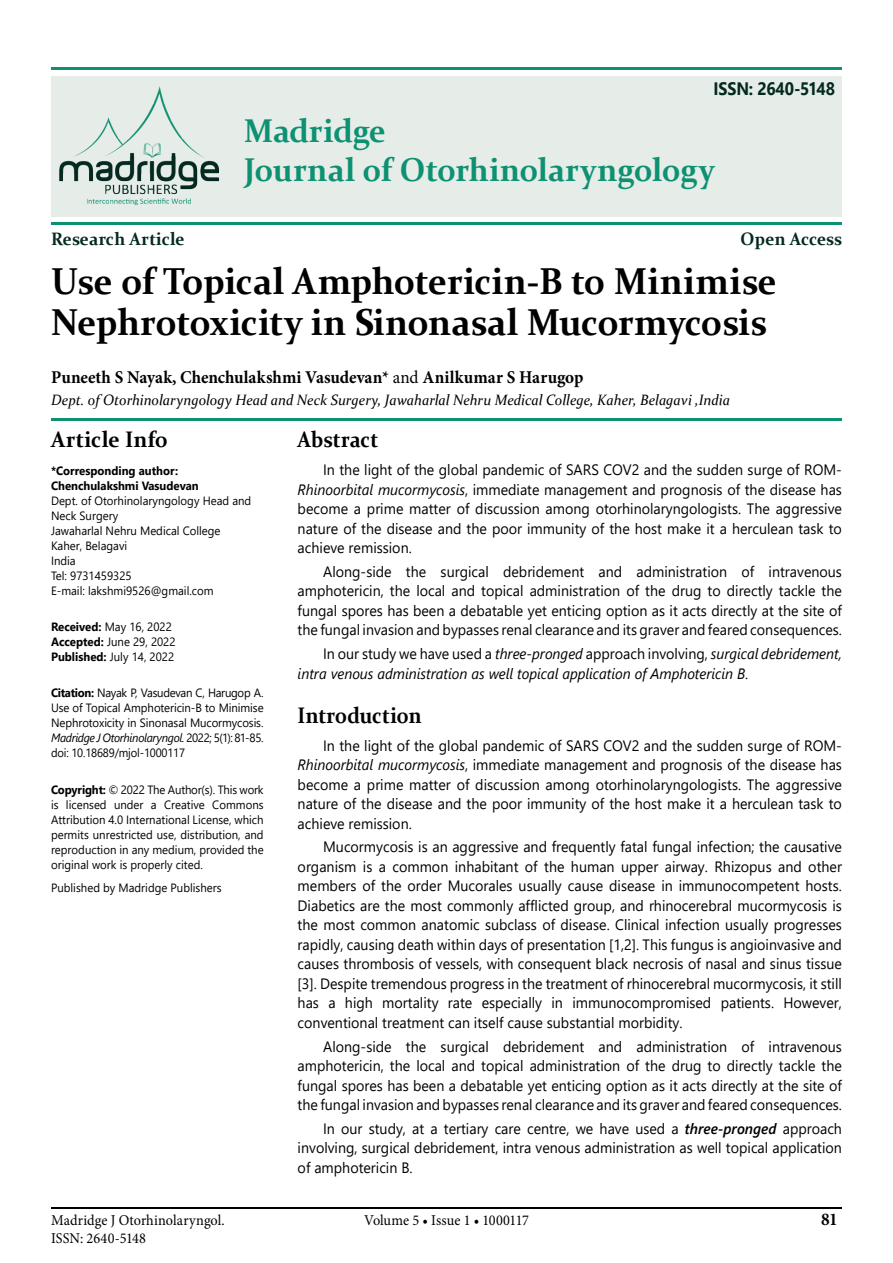
<style>
.page{position:relative;width:893px;height:1263px;background:#fff}
.page>*{position:absolute;margin:0;border:0;box-sizing:border-box;transform-origin:0 0}
.t1{font:700 37.5px/40.5px "Constantia";letter-spacing:-.01em;color:#000;scale:.95 1}
.t2{font:700 33px "Constantia";letter-spacing:-.005em;color:#0e9172;scale:.95 1}
.MainHeading{font:700 22.5px "Constantia";letter-spacing:.005em;color:#000;scale:.9 1}
.MainHeading-2{font:700 22.5px "Constantia";letter-spacing:.005em;color:#000;scale:.95 1}
.AuthorNames{font:700 18px "Minion Pro";color:#000;scale:.95 1}
.t3{font:700 18px "Constantia";color:#032920;scale:.95 1}
.t4{font:700 18px "Segoe UI";letter-spacing:-.01em;color:#032920;scale:.9 1}
.BodyText2ndPara{font:15px/19.5px "Segoe UI";color:#000;text-align:justify;scale:.95 1}
.BodyText1stPara{font:15px/19.5px "Segoe UI";color:#000;text-align:justify;scale:.95 1}
.BodyText2ndPara-2{font:italic 15px/19.5px "Segoe UI";color:#000;scale:.95 1}
.t5{font:italic 15px "Constantia";color:#000;scale:.95 1}
.t6{font:15px "Minion Pro";color:#000;scale:.95 1}
.t7{font:12px/15px "Segoe UI";color:#000;text-align:justify;scale:.95 1}
.t8{font:700 12px "Segoe UI";color:#000;scale:.95 1}
.t9{font:12px "Segoe UI";color:#000;scale:.93 1}
.s1{font-weight:400}
.s2{font-weight:700}
.s3{font-style:italic}
.s4{font-style:normal}
.s5{font-weight:600;font-style:italic}
</style>
<div class="page">
<hr style="left:51px;top:1208px;width:791px;height:1px;background:#000">
<div style="left:51px;top:76px;width:791px;height:140px;background:#e6ede9"></div>
<hr style="left:51px;top:223px;width:791px;height:2px;background:#0e9172">
<hr style="left:51px;top:418px;width:791px;height:2px;background:#0e9172">
<hr style="left:51px;top:68px;width:791px;height:2px;background:#0e9172">
<img style="left:59px;top:86px;width:160px;height:120px">
<p class="t4" style="left:714px;top:71px;width:136px">ISSN: 2640-5148</p>
<p class="t2" style="left:244px;top:108px;width:151px">Madridge</p>
<p class="t2" style="left:244px;top:147px;width:497px">Journal of Otorhinolaryngology</p>
<p class="t3" style="left:51px;top:226px;width:142px">Research Article</p>
<p class="t3" style="left:741px;top:226px;width:108px">Open Access</p>
<p class="t1" style="left:51px;top:259px;width:766px">Use of Topical Amphotericin-B to Minimise<br>Nephrotoxicity in Sinonasal Mucormycosis</p>
<p class="AuthorNames" style="left:51px;top:365px;width:562px">Puneeth S Nayak, Chenchulakshmi Vasudevan* <span class="s1">and</span> Anilkumar S Harugop</p>
<p class="t5" style="left:51px;top:390px;width:716px">Dept. of Otorhinolaryngology Head and Neck Surgery, Jawaharlal Nehru Medical College, Kaher, Belagavi ,India</p>
<p class="MainHeading-2" style="left:51px;top:424px;width:125px">Article Info</p>
<p class="t8" style="left:51px;top:459px;width:135px">*Corresponding author:</p>
<p class="t8" style="left:51px;top:474px;width:157px">Chenchulakshmi Vasudevan</p>
<p class="t7" style="left:51px;top:492px;width:212px">Dept. of Otorhinolaryngology Head and<br>Neck Surgery</p>
<p class="t7" style="left:51px;top:522px;width:180px">Jawaharlal Nehru Medical College</p>
<p class="t7" style="left:51px;top:537px;width:82px">Kaher, Belagavi</p>
<p class="t7" style="left:51px;top:552px;width:28px">India</p>
<p class="t7" style="left:51px;top:567px;width:86px">Tel: 9731459325</p>
<p class="t7" style="left:51px;top:582px;width:173px">E-mail: lakshmi9526@gmail.com</p>
<p class="t7" style="left:51px;top:618px;width:129px"><span class="s2">Received:</span> May 16, 2022</p>
<p class="t7" style="left:51px;top:633px;width:133px"><span class="s2">Accepted:</span> June 29, 2022</p>
<p class="t7" style="left:51px;top:648px;width:131px"><span class="s2">Published:</span> July 14, 2022</p>
<p class="t7" style="left:51px;top:684px;width:225px"><span class="s2">Citation:</span> Nayak P, Vasudevan C, Harugop A.<br>Use of Topical Amphotericin-B to Minimise Nephrotoxicity in Sinonasal Mucormycosis.<br><span class="s3">Madridge J Otorhinolaryngol.</span> 2022; 5(1): 81-85.</p>
<p class="t9" style="left:51px;top:742px;width:146px">doi: 10.18689/mjol-1000117</p>
<p class="t7" style="left:51px;top:781px;width:225px"><span class="s2">Copyright:</span> © 2022 The Author(s). This work is licensed under a Creative Commons Attribution 4.0 International License, which permits unrestricted use, distribution, and reproduction in any medium, provided the original work is properly cited.</p>
<p class="t7" style="left:51px;top:879px;width:181px">Published by Madridge Publishers</p>
<p class="MainHeading" style="left:298px;top:424px;width:91px">Abstract</p>
<p class="BodyText1stPara" style="left:298px;top:459px;width:574px;text-indent:26px">In the light of the global pandemic of SARS COV2 and the sudden surge of ROM-<span class="s3">Rhinoorbital mucormycosis</span>, immediate management and prognosis of the disease has become a prime matter of discussion among otorhinolaryngologists. The aggressive nature of the disease and the poor immunity of the host make it a herculean task to achieve remission.</p>
<p class="BodyText2ndPara" style="left:298px;top:560px;width:574px;text-indent:26px">Along-side the surgical debridement and administration of intravenous amphotericin, the local and topical administration of the drug to directly tackle the fungal spores has been a debatable yet enticing option as it acts directly at the site of the fungal invasion and bypasses renal clearance and its graver and feared consequences.</p>
<p class="BodyText2ndPara-2" style="left:298px;top:641px;width:574px;text-indent:26px"><span class="s4">In our study we have used a</span> three-pronged <span class="s4">approach involving,</span> surgical debridement, intra venous administration as well topical application of Amphotericin B<span class="s4">.</span></p>
<p class="MainHeading" style="left:298px;top:699px;width:139px">Introduction</p>
<p class="BodyText1stPara" style="left:298px;top:734px;width:574px;text-indent:26px">In the light of the global pandemic of SARS COV2 and the sudden surge of ROM-<span class="s3">Rhinoorbital mucormycosis</span>, immediate management and prognosis of the disease has become a prime matter of discussion among otorhinolaryngologists. The aggressive nature of the disease and the poor immunity of the host make it a herculean task to achieve remission.</p>
<p class="BodyText2ndPara" style="left:298px;top:836px;width:574px;text-indent:26px">Mucormycosis is an aggressive and frequently fatal fungal infection; the causative organism is a common inhabitant of the human upper airway. Rhizopus and other members of the order Mucorales usually cause disease in immunocompetent hosts.<br>Diabetics are the most commonly afflicted group, and rhinocerebral mucormycosis is the most common anatomic subclass of disease. Clinical infection usually progresses rapidly, causing death within days of presentation [1,2]. This fungus is angioinvasive and causes thrombosis of vessels, with consequent black necrosis of nasal and sinus tissue [3]. Despite tremendous progress in the treatment of rhinocerebral mucormycosis, it still has a high mortality rate especially in immunocompromised patients. However, conventional treatment can itself cause substantial morbidity.</p>
<p class="BodyText2ndPara" style="left:298px;top:1035px;width:574px;text-indent:26px">Along-side the surgical debridement and administration of intravenous amphotericin, the local and topical administration of the drug to directly tackle the fungal spores has been a debatable yet enticing option as it acts directly at the site of the fungal invasion and bypasses renal clearance and its graver and feared consequences.</p>
<p class="BodyText2ndPara" style="left:298px;top:1117px;width:574px;text-indent:26px">In our study, at a tertiary care centre, we have used a <span class="s5">three-pronged</span> approach involving, surgical debridement, intra venous administration as well topical application of amphotericin B.</p>
<p class="t6" style="left:51px;top:1210px;width:184px">Madridge J Otorhinolaryngol.</p>
<p class="AuthorNames" style="left:821px;top:1206px;width:19px">81</p>
<p class="t6" style="left:51px;top:1228px;width:102px">ISSN: 2640-5148</p>
<p class="t6" style="left:364px;top:1210px;width:175px">Volume 5 • Issue 1 • 1000117</p>
</div>
